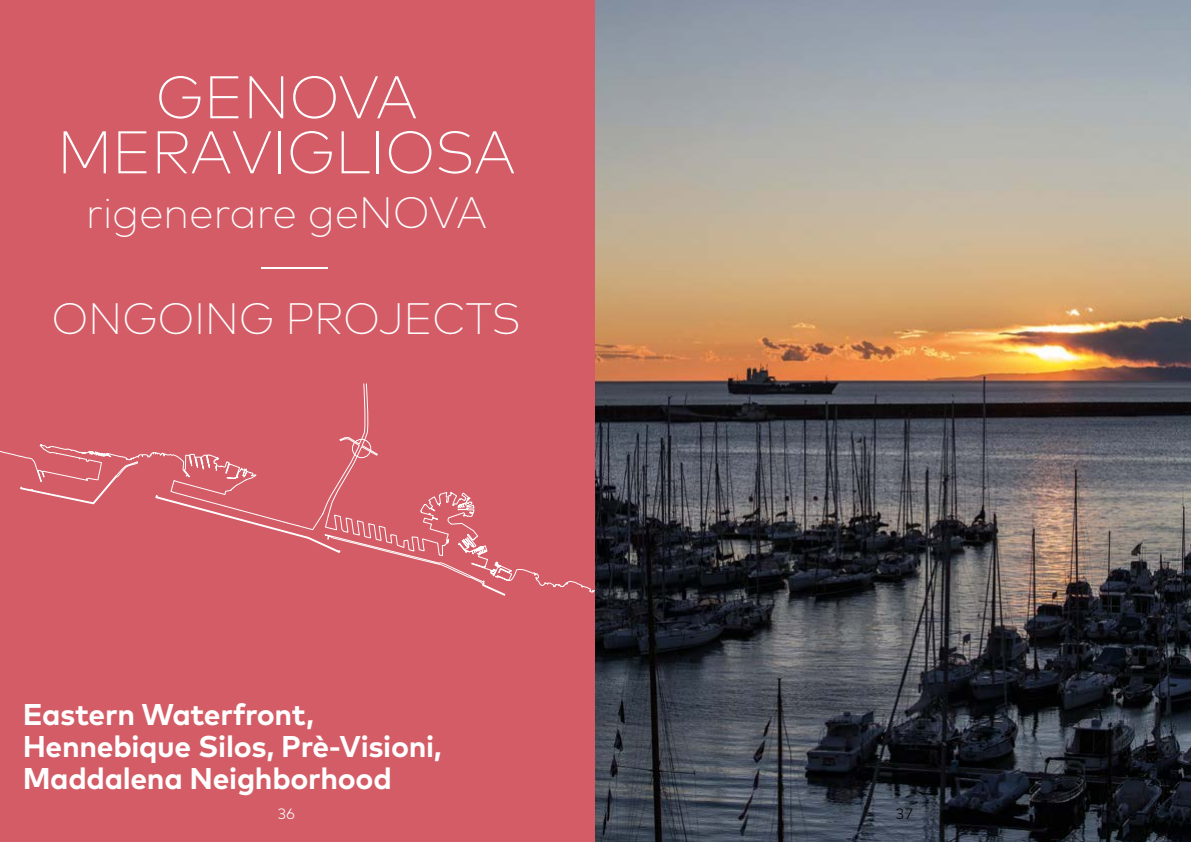
<style>
.page{position:relative;width:1191px;height:842px;background:#fff}
.page>*{position:absolute;margin:0;border:0;box-sizing:border-box;transform-origin:0 0}
.t1{font:200 60px/55px "Mark";letter-spacing:-.01em;color:#fff;text-align:center}
.t2{font:200 44px/51px "Mark";letter-spacing:-.01em;color:#fff;text-align:center}
.t3{font:700 30px/32px "Mark";letter-spacing:-.01em;color:#fff}
.t4{font:300 15px "Mark";color:#fff}
.t5{font:300 15px "Mark";color:#000}
</style>
<div class="page">
<div style="left:0;top:0;width:595px;height:842px;background:#d45c66"></div>
<svg style="left:0;top:383px;width:595px;height:213px"></svg>
<div style="left:352px;top:439px;width:19px;height:19px;border:1px solid #fff;border-radius:50%"></div>
<img style="left:595px;top:0;width:596px;height:842px">
<h1 class="t1" style="left:57px;top:70px;width:460px">GENOVA<br>MERAVIGLIOSA</h1>
<h2 class="t2" style="left:86px;top:188px;width:402px">rigenerare geNOVA —</h2>
<h2 class="t2" style="left:52px;top:294px;width:471px">ONGOING PROJECTS</h2>
<p class="t3" style="left:23px;top:699px;width:421px">Eastern Waterfront,<br>Hennebique Silos, Prè-Visioni,<br>Maddalena Neighborhood</p>
<p class="t4" style="left:277px;top:805px;width:19px">36</p>
<p class="t5" style="left:895px;top:805px;width:19px">37</p>
</div>
